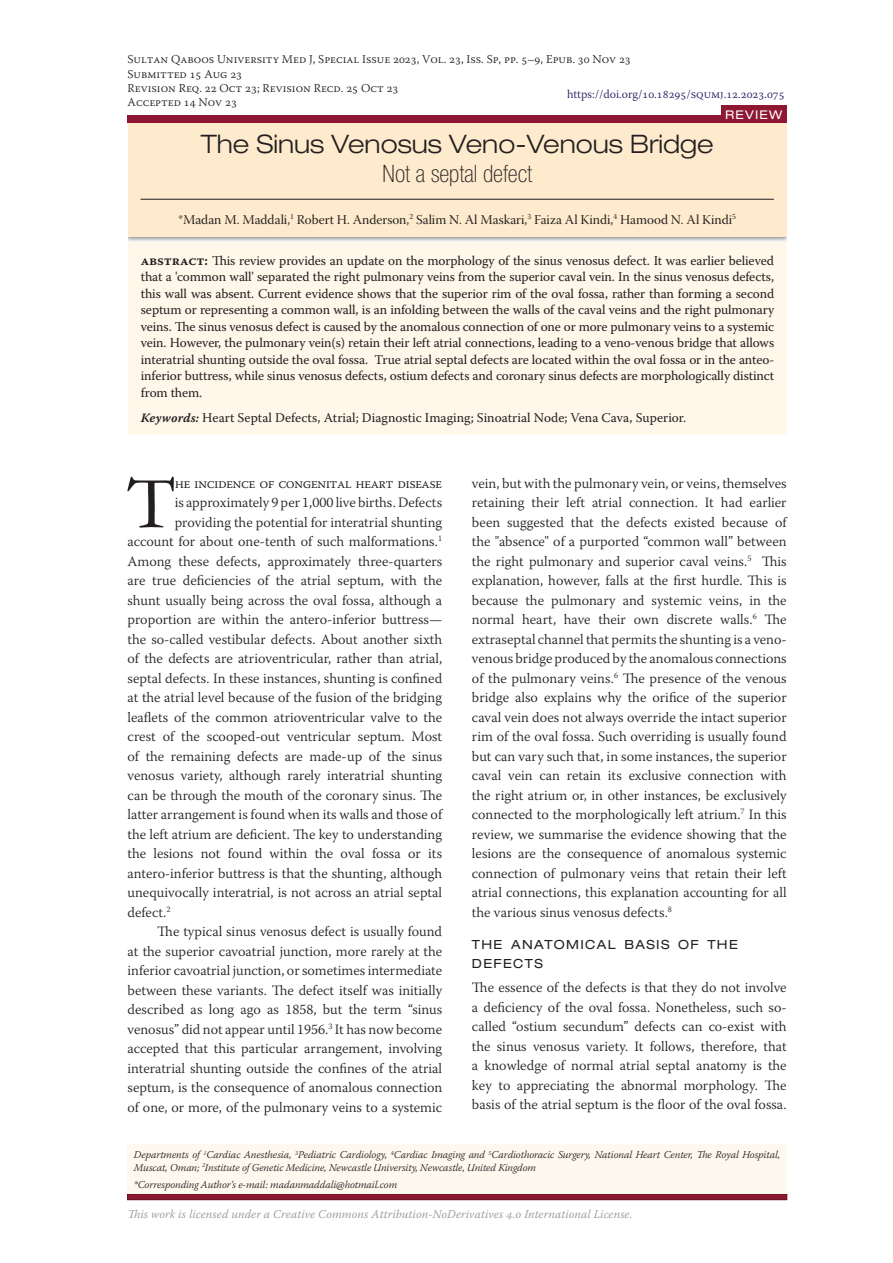
<style>
.page{position:relative;width:893px;height:1263px;background:#fff}
.page>*{position:absolute;margin:0;border:0;box-sizing:border-box;transform-origin:0 0}
.Text_Para_1_Drop{font:76.8px "Garamond";color:#231f20}
.Manuscript_Title{font:300 expanded 25.5px "Helvetica Neue LT Pro";color:#231f20}
.Manuscript_SubTitle_-_NEW{font:100 condensed 24px "Helvetica Neue LT Pro";color:#231f20}
.Text_Para_2{font:300 14.25px/19.5px "Warnock Pro";color:#231f20;text-align:justify}
.Text_Para_1_Drop-2{font:300 14.25px "Warnock Pro";letter-spacing:-.04em;color:#231f20}
.Text_Para_1{font:300 14.25px/19.5px "Warnock Pro";color:#231f20;text-align:justify}
.Manuscript_Authors_-_NEW{font:13.5px "Warnock Pro Subh";color:#231f20}
.Abstract_Text{font:13.35px/16.5px "Warnock Pro";letter-spacing:-.01em;color:#231f20;text-align:justify}
.Abstract_Keyword_Text_copy{font:13.35px "Warnock Pro";color:#231f20}
.Heading2{font:expanded 12.6px/19.5px "Helvetica Neue LT Pro";letter-spacing:.105em;color:#231f20}
.Top_Grey_Box_Header{font:300 12px "Warnock Pro";color:#231f20}
.Coverpage_Smallprint{font:italic 300 12px "Warnock Pro";letter-spacing:.01em;color:#939598}
.Top_Grey_Box_Header-2{font:300 12px "Warnock Pro";color:#201e5e}
.Field{font:expanded 12px "Helvetica Neue LT Pro";letter-spacing:.1em;color:#fff}
.Author_Address{font:italic 300 10.5px/12.6px "Warnock Pro";letter-spacing:-.01em;color:#231f20}
.s1{font-family:"Warnock Pro Semibold Capt";font-size:13.5px}
.s2{font-family:"Warnock Pro Semibold It Capt";font-size:12.75px}
</style>
<div class="page">
<div style="left:123px;top:120px;width:668px;height:123px;background:#231f20;opacity:.5"></div>
<div style="left:128px;top:122px;width:659px;height:115px;background:#feeacc"></div>
<hr style="left:141px;top:199px;width:633px;height:1px;background:#231f20">
<div style="left:113px;top:115px;width:15px;height:241px;background:#fff"></div>
<div style="left:787px;top:122px;width:14px;height:234px;background:#fff"></div>
<div style="left:128px;top:115px;width:593px;height:8px;background:#8e1834"></div>
<svg style="left:128px;top:1194px;width:659px;height:6px;background:#84162d"></svg>
<div style="left:128px;top:1144px;width:659px;height:50px;background:#fef9ef"></div>
<div style="left:721px;top:106px;width:66px;height:17px;background:#8e1834"></div>
<div style="left:128px;top:242px;width:659px;height:193px;background:#fef7ea"></div>
<p class="Top_Grey_Box_Header" style="left:128px;top:52px;width:505px">Sultan Qaboos University Med J, Special Issue 2023, Vol. 23, Iss. Sp, pp. 5–9, Epub. 30 Nov 23</p>
<p class="Top_Grey_Box_Header" style="left:128px;top:66px;width:116px">Submitted 15 Aug 23</p>
<p class="Top_Grey_Box_Header" style="left:128px;top:81px;width:272px">Revision Req. 22 Oct 23; Revision Recd. 25 Oct 23</p>
<p class="Top_Grey_Box_Header" style="left:128px;top:95px;width:111px">Accepted 14 Nov 23</p>
<p class="Top_Grey_Box_Header-2" style="left:567px;top:87px;width:219px">https://doi.org/10.18295/squmj.12.2023.075</p>
<p class="Field" style="left:725px;top:107px;width:59px">REVIEW</p>
<p class="Manuscript_Title" style="left:201px;top:129px;width:515px">The Sinus Venosus Veno-Venous Bridge</p>
<p class="Manuscript_SubTitle_-_NEW" style="left:383px;top:161px;width:151px">Not a septal defect</p>
<p class="Manuscript_Authors_-_NEW" style="left:178px;top:212px;width:559px">*Madan M. Maddali,<sup>1</sup> Robert H. Anderson,<sup>2</sup> Salim N. Al Maskari,<sup>3</sup> Faiza Al Kindi,<sup>4</sup> Hamood N. Al Kindi<sup>5</sup></p>
<p class="Abstract_Text" style="left:141px;top:252px;width:635px"><span class="s1">abstract:</span> This review provides an update on the morphology of the sinus venosus defect. It was earlier believed that a 'common wall' separated the right pulmonary veins from the superior caval vein. In the sinus venosus defects, this wall was absent. Current evidence shows that the superior rim of the oval fossa, rather than forming a second septum or representing a common wall, is an infolding between the walls of the caval veins and the right pulmonary veins. The sinus venosus defect is caused by the anomalous connection of one or more pulmonary veins to a systemic vein. However, the pulmonary vein(s) retain their left atrial connections, leading to a veno-venous bridge that allows interatrial shunting outside the oval fossa. True atrial septal defects are located within the oval fossa or in the anteo&shy;inferior buttress, while sinus venosus defects, ostium defects and coronary sinus defects are morphologically distinct from them.</p>
<p class="Abstract_Keyword_Text_copy" style="left:141px;top:409px;width:547px"><span class="s2">Keywords:</span> Heart Septal Defects, Atrial; Diagnostic Imaging; Sinoatrial Node; Vena Cava, Superior.</p>
<p class="Text_Para_1_Drop" style="left:128px;top:451px;width:49px">T</p>
<p class="Text_Para_1_Drop-2" style="left:175px;top:474px;width:269px">he incidence of congenital heart disease</p>
<p class="Text_Para_1_Drop-2" style="left:175px;top:494px;width:269px">is approximately 9 per 1,000 live births. Defects</p>
<p class="Text_Para_1_Drop-2" style="left:175px;top:513px;width:269px">providing the potential for interatrial shunting</p>
<p class="Text_Para_1_Drop-2" style="left:128px;top:533px;width:316px">account for about one-tenth of such malformations.<sup>1</sup></p>
<p class="Text_Para_1_Drop-2" style="left:128px;top:552px;width:316px">Among these defects, approximately three-quarters</p>
<p class="Text_Para_1_Drop-2" style="left:128px;top:572px;width:316px">are true deficiencies of the atrial septum, with the</p>
<p class="Text_Para_1_Drop-2" style="left:128px;top:591px;width:316px">shunt usually being across the oval fossa, although a</p>
<p class="Text_Para_1_Drop-2" style="left:128px;top:611px;width:316px">proportion are within the antero-inferior buttress—</p>
<p class="Text_Para_1_Drop-2" style="left:128px;top:630px;width:316px">the so-called vestibular defects. About another sixth</p>
<p class="Text_Para_1_Drop-2" style="left:128px;top:650px;width:316px">of the defects are atrioventricular, rather than atrial,</p>
<p class="Text_Para_1_Drop-2" style="left:128px;top:669px;width:316px">septal defects. In these instances, shunting is confined</p>
<p class="Text_Para_1_Drop-2" style="left:128px;top:689px;width:316px">at the atrial level because of the fusion of the bridging</p>
<p class="Text_Para_1_Drop-2" style="left:128px;top:708px;width:316px">leaflets of the common atrioventricular valve to the</p>
<p class="Text_Para_1_Drop-2" style="left:128px;top:728px;width:316px">crest of the scooped-out ventricular septum. Most</p>
<p class="Text_Para_1_Drop-2" style="left:128px;top:747px;width:316px">of the remaining defects are made-up of the sinus</p>
<p class="Text_Para_1_Drop-2" style="left:128px;top:767px;width:316px">venosus variety, although rarely interatrial shunting</p>
<p class="Text_Para_1_Drop-2" style="left:128px;top:786px;width:316px">can be through the mouth of the coronary sinus. The</p>
<p class="Text_Para_1_Drop-2" style="left:128px;top:806px;width:317px">latter arrangement is found when its walls and those of</p>
<p class="Text_Para_1_Drop-2" style="left:128px;top:825px;width:316px">the left atrium are deficient. The key to understanding</p>
<p class="Text_Para_1_Drop-2" style="left:128px;top:845px;width:316px">the lesions not found within the oval fossa or its</p>
<p class="Text_Para_1_Drop-2" style="left:128px;top:864px;width:316px">antero-inferior buttress is that the shunting, although</p>
<p class="Text_Para_1_Drop-2" style="left:128px;top:884px;width:316px">unequivocally interatrial, is not across an atrial septal</p>
<p class="Text_Para_1_Drop-2" style="left:128px;top:903px;width:45px">defect.<sup>2</sup></p>
<p class="Text_Para_2" style="left:128px;top:921px;width:316px;text-indent:30px">The typical sinus venosus defect is usually found at the superior cavoatrial junction, more rarely at the inferior cavoatrial junction, or sometimes intermediate between these variants. The defect itself was initially described as long ago as 1858, but the term “sinus venosus” did not appear until 1956.<sup>3</sup> It has now become accepted that this particular arrangement, involving interatrial shunting outside the confines of the atrial septum, is the consequence of anomalous connection of one, or more, of the pulmonary veins to a systemic</p>
<p class="Text_Para_2" style="left:472px;top:473px;width:317px">vein, but with the pulmonary vein, or veins, themselves retaining their left atrial connection. It had earlier been suggested that the defects existed because of the "absence" of a purported “common wall” between the right pulmonary and superior caval veins.<sup>5</sup> This explanation, however, falls at the first hurdle. This is because the pulmonary and systemic veins, in the normal heart, have their own discrete walls.<sup>6</sup> The extraseptal channel that permits the shunting is a veno&shy;venous bridge produced by the anomalous connections of the pulmonary veins.<sup>6</sup> The presence of the venous bridge also explains why the orifice of the superior caval vein does not always override the intact superior rim of the oval fossa. Such overriding is usually found but can vary such that, in some instances, the superior caval vein can retain its exclusive connection with the right atrium or, in other instances, be exclusively connected to the morphologically left atrium.<sup>7</sup> In this review, we summarise the evidence showing that the lesions are the consequence of anomalous systemic connection of pulmonary veins that retain their left atrial connections, this explanation accounting for all the various sinus venosus defects.<sup>8</sup></p>
<p class="Heading2" style="left:472px;top:935px;width:267px">THE ANATOMICAL BASIS OF THE<br>DEFECTS</p>
<p class="Text_Para_1" style="left:472px;top:977px;width:316px">The essence of the defects is that they do not involve a deficiency of the oval fossa. Nonetheless, such so&shy;called “ostium secundum” defects can co-exist with the sinus venosus variety. It follows, therefore, that a knowledge of normal atrial septal anatomy is the key to appreciating the abnormal morphology. The basis of the atrial septum is the floor of the oval fossa.</p>
<p class="Author_Address" style="left:134px;top:1148px;width:648px">Departments of <sup>1</sup>Cardiac Anesthesia, <sup>3</sup>Pediatric Cardiology, <sup>4</sup>Cardiac Imaging and <sup>5</sup>Cardiothoracic Surgery, National Heart Center, The Royal Hospital,<br>Muscat, Oman; <sup>2</sup>Institute of Genetic Medicine, Newcastle University, Newcastle, United Kingdom</p>
<p class="Author_Address" style="left:134px;top:1178px;width:265px">*Corresponding Author’s e-mail: madanmaddali@hotmail.com</p>
<p class="Coverpage_Smallprint" style="left:128px;top:1206px;width:506px">This work is licensed under a Creative Commons Attribution-NoDerivatives 4.0 International License.</p>
</div>
